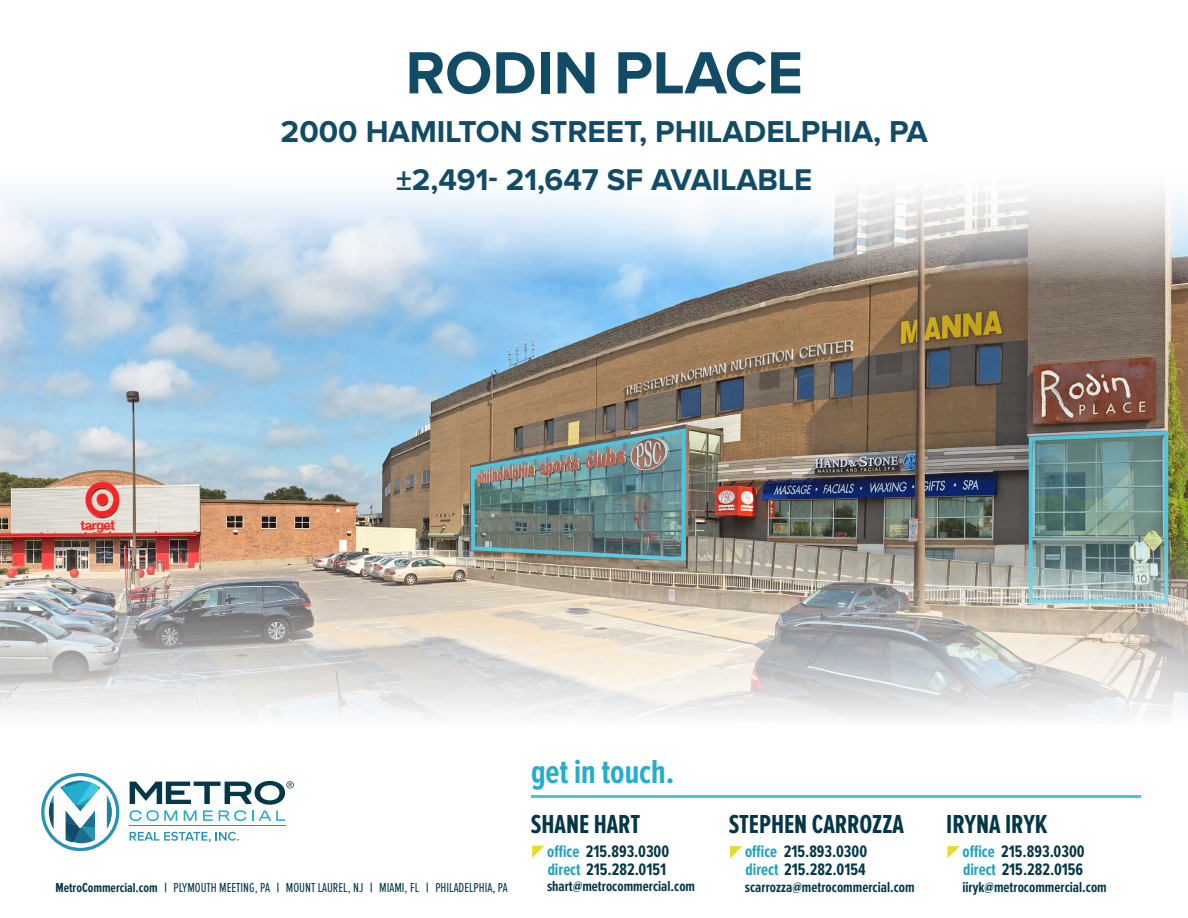
<style>
.page{position:relative;width:1188px;height:918px;background:#fff}
.page>*{position:absolute;margin:0;border:0;box-sizing:border-box;transform-origin:0 0}
.t1{font:700 61.65px "Proxima Nova";color:#124b65}
.t2{font:700 34.65px "Proxima Nova Ex Cn";color:#23aecd}
.t3{font:700 31.35px "Proxima Nova";color:#124b65}
.t4{font:700 31.05px "Proxima Nova";color:#124b65}
.t5{font:700 27px "Proxima Nova Ex Cn";color:#043747}
.t6{font:700 17.25px/18px "Proxima Nova Ex Cn";color:#043747}
.t7{font:700 15px "Proxima Nova Ex Cn";color:#043747}
.t8{font:13.5px "Proxima Nova Ex Cn";color:#043747}
.s1{color:#1da1c0}
.s2{font-weight:700}
</style>
<div class="page">
<img style="left:0;top:448px;width:1188px;height:70px">
<img style="left:0;top:190px;width:1188px;height:258px">
<img style="left:0;top:518px;width:1188px;height:341px">
<svg style="left:41px;top:773px;width:78px;height:78px"></svg>
<hr style="left:130px;top:825px;width:156px;height:1px;background:#2894b3">
<svg style="left:130px;top:832px;width:109px;height:10px"></svg>
<svg style="left:130px;top:781px;width:164px;height:40px"></svg>
<hr style="left:531px;top:795px;width:609px;height:3px;background:#44c5e0">
<svg style="left:948px;top:846px;width:12px;height:12px"></svg>
<svg style="left:730px;top:846px;width:12px;height:12px"></svg>
<svg style="left:532px;top:846px;width:12px;height:12px"></svg>
<h1 class="t1" style="left:405px;top:45px;width:399px">RODIN PLACE</h1>
<h3 class="t3" style="left:281px;top:117px;width:649px">2000 HAMILTON STREET, PHILADELPHIA, PA</h3>
<h3 class="t4" style="left:396px;top:166px;width:418px">±2,491- 21,647 SF AVAILABLE</h3>
<h2 class="t2" style="left:531px;top:752px;width:145px">get in touch.</h2>
<h3 class="t5" style="left:531px;top:809px;width:111px">SHANE HART</h3>
<p class="t6" style="left:547px;top:843px;width:124px"><span class="s1">office</span> 215.893.0300 <span class="s1">direct</span> 215.282.0151</p>
<p class="t8" style="left:55px;top:880px;width:454px"><span class="s2">MetroCommercial.com |</span> PLYMOUTH MEETING, PA <span class="s2">|</span> MOUNT LAUREL, NJ <span class="s2">|</span> MIAMI, FL <span class="s2">|</span> PHILADELPHIA, PA</p>
<p class="t7" style="left:547px;top:878px;width:150px">shart@metrocommercial.com</p>
<h3 class="t5" style="left:729px;top:809px;width:177px">STEPHEN CARROZZA</h3>
<p class="t6" style="left:745px;top:843px;width:124px"><span class="s1">office</span> 215.893.0300 <span class="s1">direct</span> 215.282.0154</p>
<p class="t7" style="left:745px;top:879px;width:171px">scarrozza@metrocommercial.com</p>
<h3 class="t5" style="left:946px;top:809px;width:103px">IRYNA IRYK</h3>
<p class="t6" style="left:963px;top:843px;width:124px"><span class="s1">office</span> 215.893.0300 <span class="s1">direct</span> 215.282.0156</p>
<p class="t7" style="left:962px;top:879px;width:146px">iiryk@metrocommercial.com</p>
</div>
